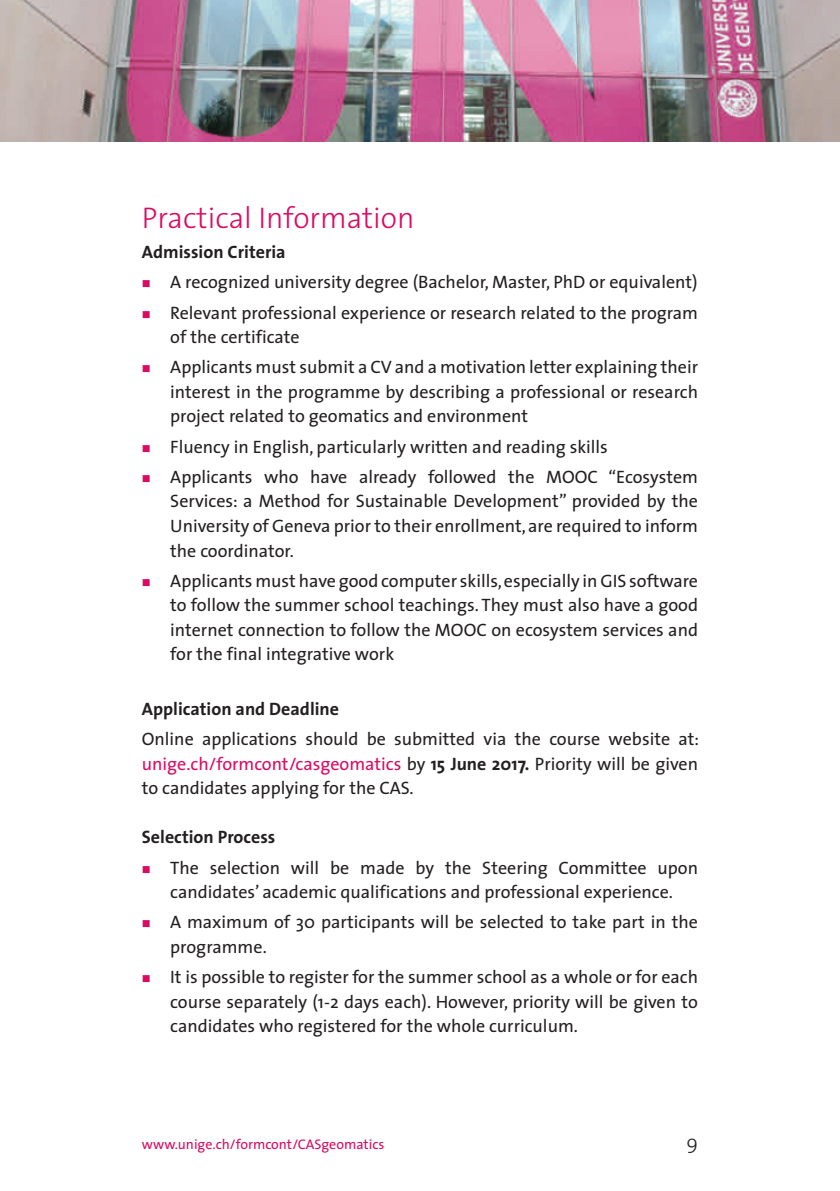
<style>
.page{position:relative;width:840px;height:1191px;background:#fff}
.page>*{position:absolute;margin:0;border:0;box-sizing:border-box;transform-origin:0 0}
.t1{font:300 30px "The Sans";color:#db0a62}
.t2{font:300 20px "The Sans";color:#231f20}
.t3{font:18px/24.6px "The Sans";color:#231f20}
.t4{font:700 18px "The Sans";color:#231f20}
.t5{font:14px "The Sans";color:#db0a62}
.s1{color:#db0a62}
.s2{font-weight:700}
</style>
<div class="page">
<img style="left:0;top:0;width:839px;height:142px">
<h1 class="t1" style="left:142px;top:193px;width:274px">Practical Information</h1>
<p class="t4" style="left:142px;top:237px;width:145px">Admission Criteria</p>
<p class="t3" style="left:170px;top:267px;width:529px;line-height:30.2px">A recognized university degree (Bachelor, Master, PhD or equivalent)<br>Relevant professional experience or research related to the program</p>
<p class="t3" style="left:170px;top:321px;width:529px;line-height:30.2px">of the certificate<br>Applicants must submit a CV and a motivation letter explaining their</p>
<p class="t3" style="left:170px;top:379px;width:529px">interest in the programme by describing a professional or research project related to geomatics and environment</p>
<p class="t3" style="left:170px;top:431px;width:529px;line-height:30.2px">Fluency in English, particularly written and reading skills<br>Applicants who have already followed the MOOC “Ecosystem</p>
<p class="t3" style="left:170px;top:488px;width:529px;text-align:justify">Services: a Method for Sustainable Development” provided by the University of Geneva prior to their enrollment, are required to inform the coordinator.</p>
<p class="t3" style="left:170px;top:568px;width:529px;text-align:justify">Applicants must have good computer skills, especially in GIS software to follow the summer school teachings. They must also have a good internet connection to follow the MOOC on ecosystem services and for the final integrative work</p>
<p class="t4" style="left:142px;top:694px;width:199px">Application and Deadline</p>
<p class="t3" style="left:142px;top:726px;width:558px;text-align:justify">Online applications should be submitted via the course website at: <span class="s1">unige.ch/formcont/casgeomatics</span> by <span class="s2">15 June 2017.</span> Priority will be given to candidates applying for the CAS.</p>
<p class="t4" style="left:142px;top:822px;width:135px">Selection Process</p>
<p class="t3" style="left:170px;top:854px;width:529px">The selection will be made by the Steering Committee upon candidates’ academic qualifications and professional experience.</p>
<p class="t3" style="left:170px;top:909px;width:529px">A maximum of 30 participants will be selected to take part in the programme.</p>
<p class="t3" style="left:170px;top:964px;width:529px;text-align:justify">It is possible to register for the summer school as a whole or for each course separately (1-2 days each). However, priority will be given to candidates who registered for the whole curriculum.</p>
<p class="t5" style="left:142px;top:1132px;width:244px">www.unige.ch/formcont/CASgeomatics</p>
<p class="t2" style="left:686px;top:1125px;width:13px">9</p>
</div>
